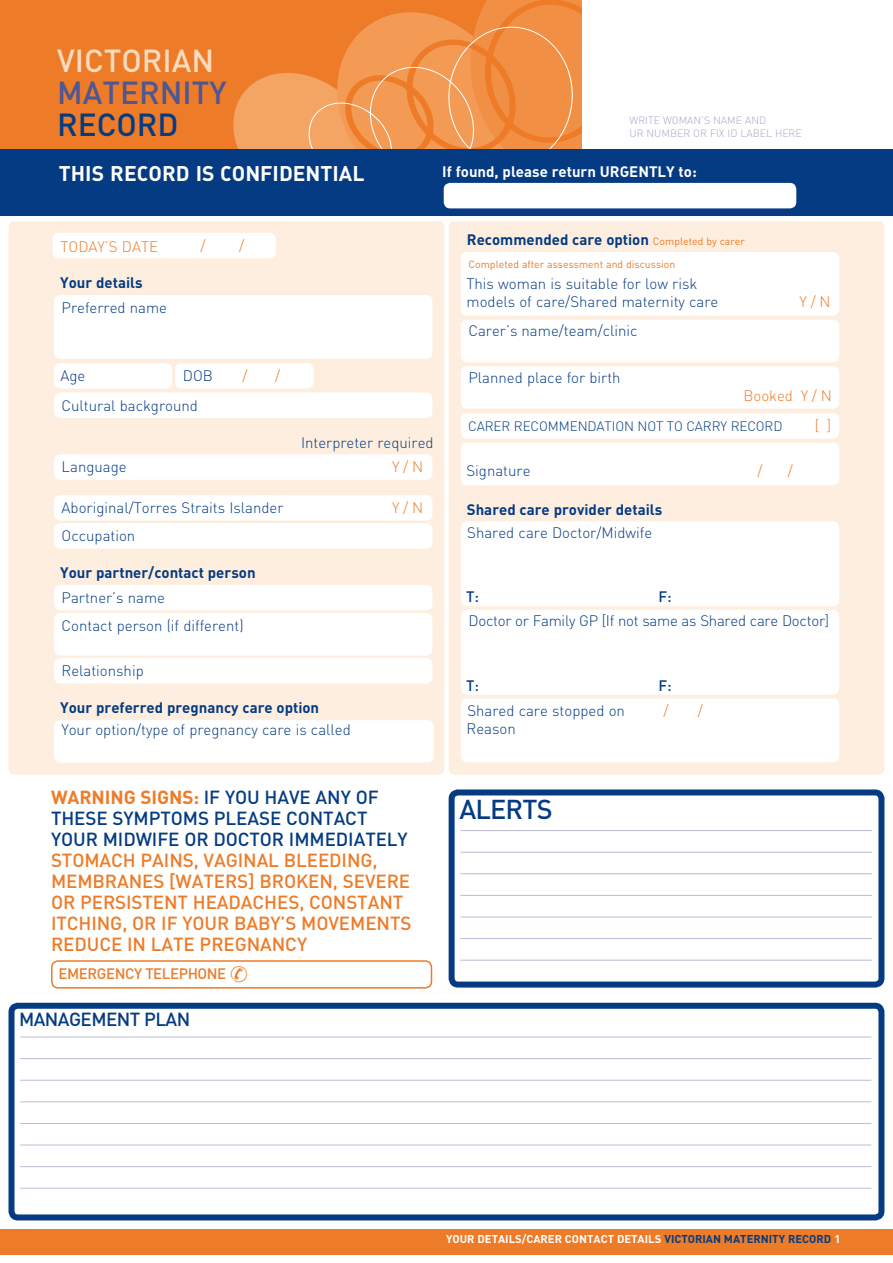
<style>
.page{position:relative;width:893px;height:1263px;background:#fff}
.page>*{position:absolute;margin:0;border:0;box-sizing:border-box;transform-origin:0 0}
.t1{font:500 31.5px "DIN";color:#fcdbbe}
.t2{font:500 31.5px "DIN";color:#4c5794}
.t3{font:500 31.5px "DIN";color:#043b82}
.t4{font:500 27px "DIN";letter-spacing:-.03em;color:#043b82}
.t5{font:21px "DIN Bold Alternate";color:#fff}
.t6{font:500 18.75px/21px "DIN";letter-spacing:-.005em;color:#ed7b27}
.t7{font:500 18.75px/21px "DIN";letter-spacing:-.005em;color:#043b82}
.t8{font:500 18.75px "DIN";letter-spacing:-.03em;color:#043b82}
.t9{font:300 15px/28.2px "DIN";color:#043b82}
.t10{font:700 15px "DIN";color:#043b82}
.t11{font:300 15px "DIN";color:#ed7b27}
.t12{font:15px "DIN Bold Alternate";color:#fff}
.t13{font:500 15px "DIN";letter-spacing:-.03em;color:#ed7b27}
.t14{font:500 15px "DIN";color:#043b82}
.t15{font:300 13.5px "DIN";letter-spacing:-.01em;color:#043b82}
.t16{font:700 11.25px "DIN";color:#fff}
.t17{font:700 11.25px "DIN";color:#043b82}
.t18{font:300 10.5px/12.6px "DIN";color:#a7a6c9}
.t19{font:10.5px "DIN";color:#ed7b27}
.s1{font-weight:400;font-size:10.5px;color:#ed7b27}
.s2{font-weight:700;color:#ed7b27}
.s3{color:#043b82}
.s4{color:#fff}
</style>
<div class="page">
<div style="left:0;top:0;width:600px;height:153px;background:#ed7b27"></div>
<svg style="left:206px;top:0;width:377px;height:150px"></svg>
<svg style="left:281px;top:5px;width:302px;height:145px"></svg>
<div style="left:583px;top:0;width:310px;height:153px;background:#fff"></div>
<div style="left:0;top:150px;width:893px;height:66px;background:#043b82"></div>
<div style="left:449px;top:221px;width:435px;height:554px;background:#feeedf;border-radius:6px"></div>
<div style="left:9px;top:221px;width:435px;height:554px;background:#feeedf;border-radius:6px"></div>
<div style="left:53px;top:233px;width:223px;height:25px;background:#fff;border-radius:6px"></div>
<div style="left:54px;top:295px;width:378px;height:64px;background:#fff;border-radius:6px"></div>
<div style="left:54px;top:363px;width:118px;height:25px;background:#fff;border-radius:6px"></div>
<div style="left:175px;top:363px;width:139px;height:25px;background:#fff;border-radius:6px"></div>
<div style="left:54px;top:392px;width:378px;height:26px;background:#fff;border-radius:6px"></div>
<div style="left:54px;top:454px;width:378px;height:26px;background:#fff;border-radius:6px"></div>
<div style="left:54px;top:495px;width:378px;height:26px;background:#fff;border-radius:6px"></div>
<div style="left:54px;top:523px;width:378px;height:26px;background:#fff;border-radius:6px"></div>
<div style="left:54px;top:585px;width:378px;height:25px;background:#fff;border-radius:6px"></div>
<div style="left:54px;top:613px;width:378px;height:43px;background:#fff;border-radius:6px"></div>
<div style="left:54px;top:658px;width:378px;height:26px;background:#fff;border-radius:6px"></div>
<div style="left:54px;top:720px;width:380px;height:43px;background:#fff;border-radius:6px"></div>
<div style="left:461px;top:252px;width:378px;height:64px;background:#fff;border-radius:6px"></div>
<div style="left:461px;top:320px;width:378px;height:42px;background:#fff;border-radius:6px"></div>
<div style="left:461px;top:366px;width:378px;height:43px;background:#fff;border-radius:6px"></div>
<div style="left:461px;top:413px;width:378px;height:26px;background:#fff;border-radius:6px"></div>
<div style="left:461px;top:443px;width:378px;height:42px;background:#fff;border-radius:6px"></div>
<div style="left:461px;top:521px;width:378px;height:85px;background:#fff;border-radius:6px"></div>
<div style="left:461px;top:610px;width:378px;height:85px;background:#fff;border-radius:6px"></div>
<div style="left:461px;top:698px;width:378px;height:64px;background:#fff;border-radius:6px"></div>
<div style="left:444px;top:183px;width:352px;height:25px;background:#fff;border-radius:6px"></div>
<div style="left:0;top:1229px;width:893px;height:25px;background:#ed7b27"></div>
<hr style="left:460px;top:830px;width:412px;height:1px;background:#bdbbd6">
<hr style="left:460px;top:852px;width:412px;height:1px;background:#bdbbd6">
<hr style="left:460px;top:873px;width:412px;height:1px;background:#bdbbd6">
<hr style="left:460px;top:895px;width:412px;height:1px;background:#bdbbd6">
<hr style="left:460px;top:917px;width:412px;height:1px;background:#bdbbd6">
<hr style="left:460px;top:938px;width:412px;height:1px;background:#bdbbd6">
<hr style="left:460px;top:960px;width:412px;height:1px;background:#bdbbd6">
<div style="left:449px;top:789px;width:435px;height:198px;border:6px solid #043b82;border-radius:6px"></div>
<hr style="left:20px;top:1037px;width:851px;height:1px;background:#bdbbd6">
<hr style="left:20px;top:1058px;width:851px;height:1px;background:#bdbbd6">
<hr style="left:20px;top:1080px;width:851px;height:1px;background:#bdbbd6">
<hr style="left:20px;top:1101px;width:851px;height:1px;background:#bdbbd6">
<hr style="left:20px;top:1123px;width:851px;height:1px;background:#bdbbd6">
<hr style="left:20px;top:1145px;width:851px;height:1px;background:#bdbbd6">
<hr style="left:20px;top:1166px;width:851px;height:1px;background:#bdbbd6">
<hr style="left:20px;top:1188px;width:851px;height:1px;background:#bdbbd6">
<div style="left:9px;top:1003px;width:875px;height:217px;border:6px solid #043b82;border-radius:6px"></div>
<div style="left:51px;top:960px;width:381px;height:28px;border:2px solid #ed7b27;border-radius:6px"></div>
<h1 class="t1" style="left:57px;top:41px;width:136px">VICTOR IAN</h1>
<h1 class="t2" style="left:57px;top:73px;width:21px">MATERN</h1>
<h1 class="t2" style="left:182px;top:73px;width:46px">ITY</h1>
<h1 class="t3" style="left:57px;top:105px;width:123px">RECORD</h1>
<p class="t18" style="left:629px;top:114px;width:124px">Write wo man ’sname and<br>UR number OR fix ID lab</p>
<p class="t18" style="left:760px;top:127px;width:44px">el here</p>
<h3 class="t5" style="left:59px;top:160px;width:307px">THIS RECORD IS CONFIDENTIAL</h3>
<p class="t12" style="left:442px;top:162px;width:256px">If found, please return URGENTLY to:</p>
<p class="t11" style="left:61px;top:238px;width:18px">Today</p>
<p class="t11" style="left:105px;top:238px;width:27px">’s dat</p>
<p class="t11" style="left:149px;top:238px;width:10px">e</p>
<p class="t11" style="left:200px;top:236px;width:7px">/</p>
<p class="t11" style="left:239px;top:236px;width:7px">/</p>
<p class="t10" style="left:60px;top:273px;width:84px">Your details</p>
<p class="t9" style="left:62px;top:293px;width:107px">Preferred name</p>
<p class="t10" style="left:467px;top:230px;width:279px">Recommended care option <span class="s1">Completed by carer</span></p>
<p class="t19" style="left:468px;top:258px;width:208px">Completed after assessment and discussion</p>
<p class="t9" style="left:466px;top:274px;width:253px;line-height:18px">This woman is suitable for low risk models of care/Shared maternity care</p>
<p class="t11" style="left:800px;top:292px;width:33px">Y / N</p>
<p class="t9" style="left:60px;top:361px;width:26px">Age</p>
<p class="t9" style="left:183px;top:361px;width:32px">DOB</p>
<p class="t11" style="left:242px;top:366px;width:7px">/</p>
<p class="t11" style="left:275px;top:366px;width:7px">/</p>
<p class="t9" style="left:62px;top:391px;width:138px">Cultural background</p>
<p class="t9" style="left:301px;top:428px;width:134px">Interpreter required</p>
<p class="t9" style="left:62px;top:453px;width:67px">Language</p>
<p class="t11" style="left:392px;top:458px;width:33px">Y / N</p>
<p class="t9" style="left:62px;top:493px;width:223px">Aboriginal/Torres Straits Islander</p>
<p class="t11" style="left:392px;top:498px;width:33px">Y / N</p>
<p class="t9" style="left:62px;top:521px;width:75px">Occupation</p>
<p class="t10" style="left:60px;top:563px;width:197px">Your partner/contact person</p>
<p class="t9" style="left:62px;top:583px;width:184px">Partner’s name<br>Contact person (if different)</p>
<p class="t9" style="left:62px;top:656px;width:84px">Relationship</p>
<p class="t10" style="left:60px;top:698px;width:261px">Your preferred pregnancy care option</p>
<p class="t9" style="left:61px;top:715px;width:291px">Your option/type of pregnancy care is called</p>
<p class="t7" style="left:51px;top:786px;width:329px"><span class="s2">WARNING SIGNS:</span> I F YOU HAVE ANY OF<br>THESE SYMPTOMS PLEASE CO NTACT<br>YOUR MIDWIFE OR DOC</p>
<p class="t7" style="left:249px;top:828px;width:160px">TOR I MMEDIATELY</p>
<p class="t6" style="left:51px;top:849px;width:362px">STOMACH PAI NS, VAGI NAL BLEEDI NG, MEMBRANES [WATERS] BROKEN, SEVERE OR PERSISTENT HEADACHES, CO NSTANT ITCHI NG, OR I F YOUR BABY’S MOVEMENTS REDUCE I N LATE PREGNANCY</p>
<p class="t13" style="left:59px;top:964px;width:169px">EMERGENCY TELEPHONE</p>
<p class="t8" style="left:19px;top:1007px;width:173px">MANAGEMENT PLAN</p>
<p class="t9" style="left:468px;top:317px;width:171px">Carer’s name/team/clinic</p>
<p class="t9" style="left:468px;top:363px;width:154px">Planned place for birth</p>
<p class="t11" style="left:743px;top:386px;width:90px">Booked Y / N</p>
<p class="t15" style="left:468px;top:418px;width:119px">Carer recommendation</p>
<p class="t15" style="left:637px;top:418px;width:9px">not</p>
<p class="t15" style="left:667px;top:418px;width:29px">to carry</p>
<p class="t15" style="left:731px;top:418px;width:25px">record</p>
<p class="t11" style="left:815px;top:417px;width:18px">[ ]</p>
<p class="t9" style="left:466px;top:456px;width:66px">Signature</p>
<p class="t11" style="left:757px;top:461px;width:7px">/</p>
<p class="t11" style="left:788px;top:461px;width:7px">/</p>
<p class="t10" style="left:467px;top:499px;width:197px">Shared care provider details</p>
<p class="t9" style="left:467px;top:518px;width:186px">Shared care Doctor/M idwife</p>
<p class="t14" style="left:466px;top:587px;width:14px">T:</p>
<p class="t14" style="left:658px;top:587px;width:15px">F:</p>
<p class="t9" style="left:468px;top:607px;width:362px">Doctor or Family GP [If not same as Shared care Doctor]</p>
<p class="t14" style="left:466px;top:676px;width:14px">T:</p>
<p class="t14" style="left:658px;top:676px;width:15px">F:</p>
<p class="t9" style="left:467px;top:696px;width:159px">Shared care stopped on</p>
<p class="t11" style="left:663px;top:701px;width:7px">/</p>
<p class="t11" style="left:698px;top:701px;width:7px">/</p>
<p class="t9" style="left:466px;top:714px;width:51px">Reason</p>
<h2 class="t4" style="left:459px;top:792px;width:95px">ALERTS</h2>
<p class="t16" style="left:446px;top:1231px;width:264px">your details/CARER contact details <span class="s3">VI CTO RIAN</span></p>
<p class="t17" style="left:724px;top:1231px;width:118px">MATERNITY RECORD <span class="s4">1</span></p>
</div>
